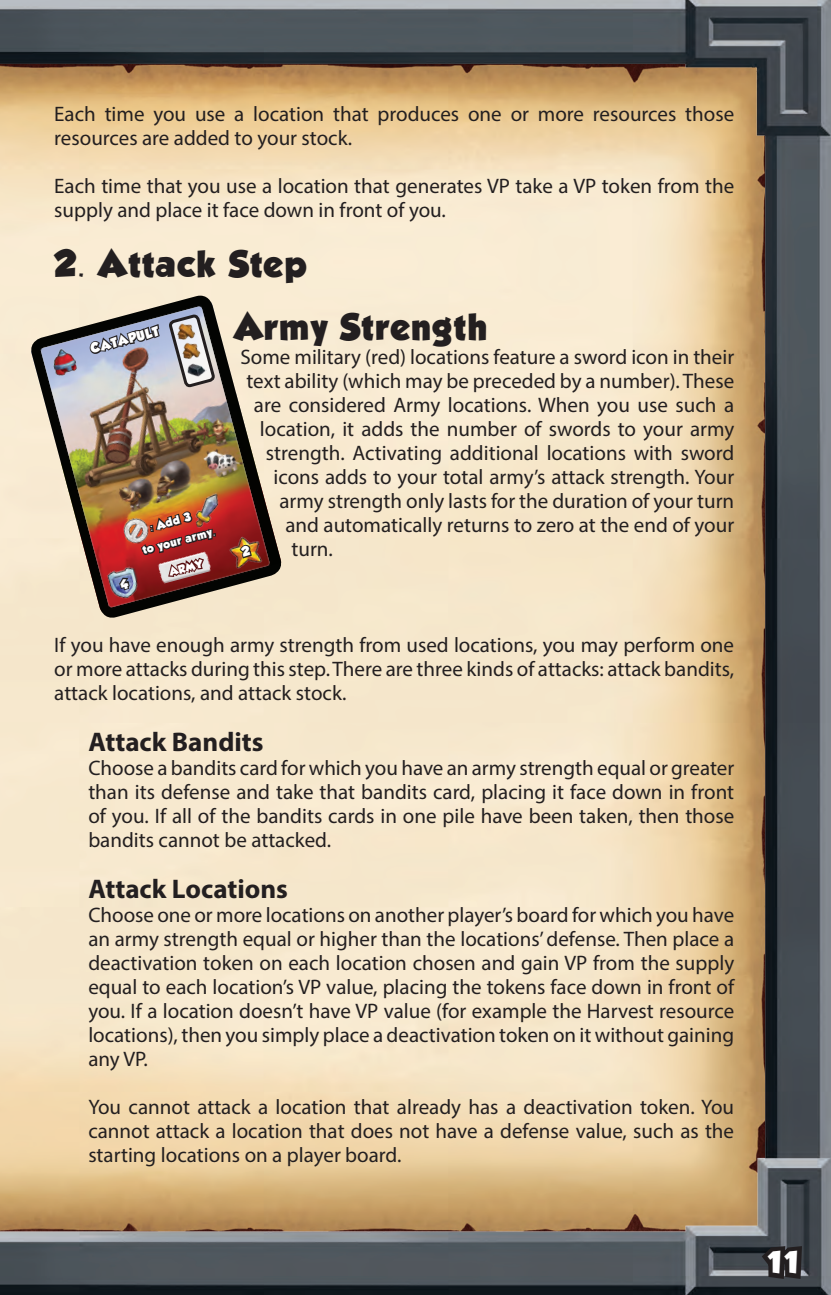
<style>
.page{position:relative;width:831px;height:1295px;background:#fff}
.page>*{position:absolute;margin:0;border:0;box-sizing:border-box;transform-origin:0 0}
.Sub-Header{font:33px "GROBOLD";letter-spacing:.05em;color:#231f20}
.Sub-Header_2{font:700 27px "Myriad Pro";color:#231f20}
.t1{font:27px "GROBOLD";color:#fff}
.t2{font:21px/24px "Myriad Pro";color:#231f20;text-align:justify}
.t3{font:12px "GROBOLD";color:#fff}
.t4{font:10.5px "GROBOLD";color:#fff}
</style>
<div class="page">
<img style="left:0;top:0;width:830px;height:1294px">
<img style="left:28px;top:296px;width:256px;height:324px">
<svg style="left:755px;top:1241px;width:51px;height:42px;background:#36373b"></svg>
<svg style="left:117px;top:576px;width:14px;height:16px"></svg>
<svg style="left:238px;top:541px;width:15px;height:19px"></svg>
<p class="t2" style="left:54px;top:101px;width:681px">Each time you use a location that produces one or more resources those resources are added to your stock.</p>
<p class="t2" style="left:54px;top:173px;width:681px">Each time that you use a location that generates VP take a VP token from the supply and place it face down in front of you.</p>
<p class="Sub-Header" style="left:54px;top:244px;width:253px">2. Attack Step</p>
<p class="Sub-Header" style="left:234px;top:307px;width:254px">Army Strength</p>
<p class="t2" style="left:240px;top:344px;width:495px">Some military (red) locations feature a sword icon in their</p>
<p class="t2" style="left:246px;top:368px;width:489px">text ability (which may be preceded by a number). These</p>
<p class="t2" style="left:254px;top:392px;width:481px">are considered Army locations. When you use such a</p>
<p class="t2" style="left:260px;top:416px;width:475px">location, it adds the number of swords to your army</p>
<p class="t2" style="left:266px;top:440px;width:470px">strength. Activating additional locations with sword</p>
<p class="t2" style="left:273px;top:464px;width:462px">icons adds to your total army’s attack strength. Your</p>
<p class="t2" style="left:279px;top:488px;width:456px">army strength only lasts for the duration of your turn</p>
<p class="t2" style="left:285px;top:512px;width:450px">and automatically returns to zero at the end of your</p>
<p class="t2" style="left:291px;top:536px;width:43px">turn.</p>
<p class="t3" style="left:89px;top:342px;width:71px;rotate:-15deg">CATAPULT</p>
<p class="t4" style="left:149px;top:521px;width:43px;rotate:-15deg">: Add 3</p>
<p class="t4" style="left:168px;top:566px;width:36px;rotate:-15deg">ARMY</p>
<p class="t4" style="left:141px;top:544px;width:76px;rotate:-15deg">to your army.</p>
<p class="t2" style="left:54px;top:632px;width:681px">If you have enough army strength from used locations, you may perform one or more attacks during this step. There are three kinds of attacks: attack bandits, attack locations, and attack stock.</p>
<p class="Sub-Header_2" style="left:88px;top:724px;width:177px">Attack Bandits</p>
<p class="t2" style="left:88px;top:755px;width:647px">Choose a bandits card for which you have an army strength equal or greater than its defense and take that bandits card, placing it face down in front of you. If all of the bandits cards in one pile have been taken, then those bandits cannot be attacked.</p>
<p class="Sub-Header_2" style="left:88px;top:871px;width:201px">Attack Locations</p>
<p class="t2" style="left:88px;top:902px;width:647px">Choose one or more locations on another player’s board for which you have an army strength equal or higher than the locations’ defense. Then place a deactivation token on each location chosen and gain VP from the supply equal to each location’s VP value, placing the tokens face down in front of you. If a location doesn’t have VP value (for example the Harvest resource locations), then you simply place a deactivation token on it without gaining any VP.</p>
<p class="t2" style="left:88px;top:1094px;width:647px">You cannot attack a location that already has a deactivation token. You cannot attack a location that does not have a defense value, such as the starting locations on a player board.</p>
<p class="t1" style="left:767px;top:1246px;width:32px">11</p>
</div>
